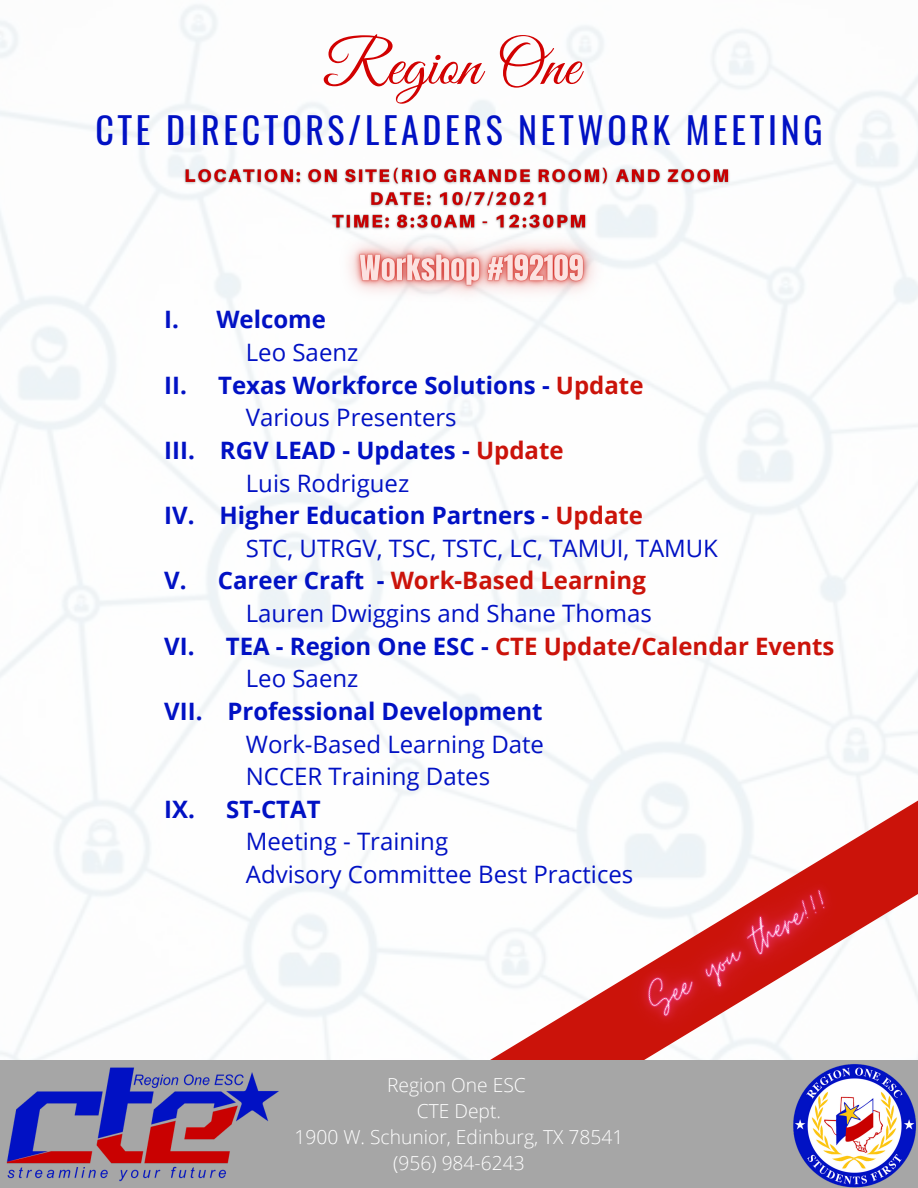
<style>
.page{position:relative;width:918px;height:1188px;background:#fff}
.page>*{position:absolute;margin:0;border:0;box-sizing:border-box;transform-origin:0 0}
.t1{font:63px "Great Vibes";color:#d20101}
.t2{font:36px "Oswald";letter-spacing:.1em;color:#0111c4}
.t3{font:24px "Open Sans";color:#0111c4}
.t4{font:700 24px "Open Sans";color:#0111c4}
.t5{font:700 24px "Open Sans";color:#cb130a}
.t6{font:300 19.2px "Open Sans";color:#fff}
.s1{color:#cb130a}
.s2{color:#0111c4}
</style>
<div class="page">
<svg style="left:471px;top:768px;width:447px;height:292px"></svg>
<div style="left:0;top:1060px;width:918px;height:128px;background:#a6a6a6"></div>
<img style="left:793px;top:1112px;width:123px;height:76px">
<img style="left:6px;top:1067px;width:273px;height:115px">
<img style="left:180px;top:160px;width:560px;height:78px">
<img style="left:555px;top:791px;width:363px;height:321px">
<img style="left:319px;top:207px;width:303px;height:122px">
<p class="t1" style="left:323px;top:30px;width:258px">Region One</p>
<p class="t2" style="left:95px;top:102px;width:729px">CTE DIRECTORS/LEADERS NETWORK MEETING</p>
<p class="t4" style="left:164px;top:303px;width:163px">I. Welcome</p>
<p class="t3" style="left:246px;top:335px;width:114px">Leo Saenz</p>
<p class="t4" style="left:164px;top:368px;width:481px">II. Texas Workforce Solutions - <span class="s1">Update</span></p>
<p class="t3" style="left:246px;top:401px;width:212px">Various Presenters</p>
<p class="t4" style="left:164px;top:433px;width:401px">III. RGV LEAD - Updates - <span class="s1">Update</span></p>
<p class="t3" style="left:246px;top:466px;width:165px">Luis Rodriguez</p>
<p class="t4" style="left:164px;top:499px;width:480px">IV. Higher Education Partners - <span class="s1">Update</span></p>
<p class="t3" style="left:246px;top:531px;width:474px">STC, UTRGV, TSC, TSTC, LC, TAMUI, TAMUK</p>
<p class="t5" style="left:164px;top:564px;width:483px"><span class="s2">V. Career Craft -</span> Work-Based Learning</p>
<p class="t3" style="left:246px;top:596px;width:408px">Lauren Dwiggins and Shane Thomas</p>
<p class="t5" style="left:164px;top:629px;width:672px"><span class="s2">VI. TEA - Region One ESC -</span> CTE Update/Calendar Events</p>
<p class="t3" style="left:246px;top:662px;width:114px">Leo Saenz</p>
<p class="t4" style="left:164px;top:694px;width:380px">VII. Professional Development</p>
<p class="t3" style="left:246px;top:727px;width:300px">Work-Based Learning Date</p>
<p class="t3" style="left:246px;top:760px;width:246px">NCCER Training Dates</p>
<p class="t4" style="left:164px;top:792px;width:158px">IX. ST-CTAT</p>
<p class="t3" style="left:246px;top:825px;width:204px">Meeting - Training</p>
<p class="t3" style="left:246px;top:857px;width:389px">Advisory Committee Best Practices</p>
<p class="t6" style="left:387px;top:1072px;width:140px">Region One ESC</p>
<p class="t6" style="left:417px;top:1098px;width:86px">CTE Dept.</p>
<p class="t6" style="left:294px;top:1124px;width:331px">1900 W. Schunior, Edinburg, TX 78541</p>
<p class="t6" style="left:393px;top:1150px;width:133px">(956) 984-6243</p>
</div>
